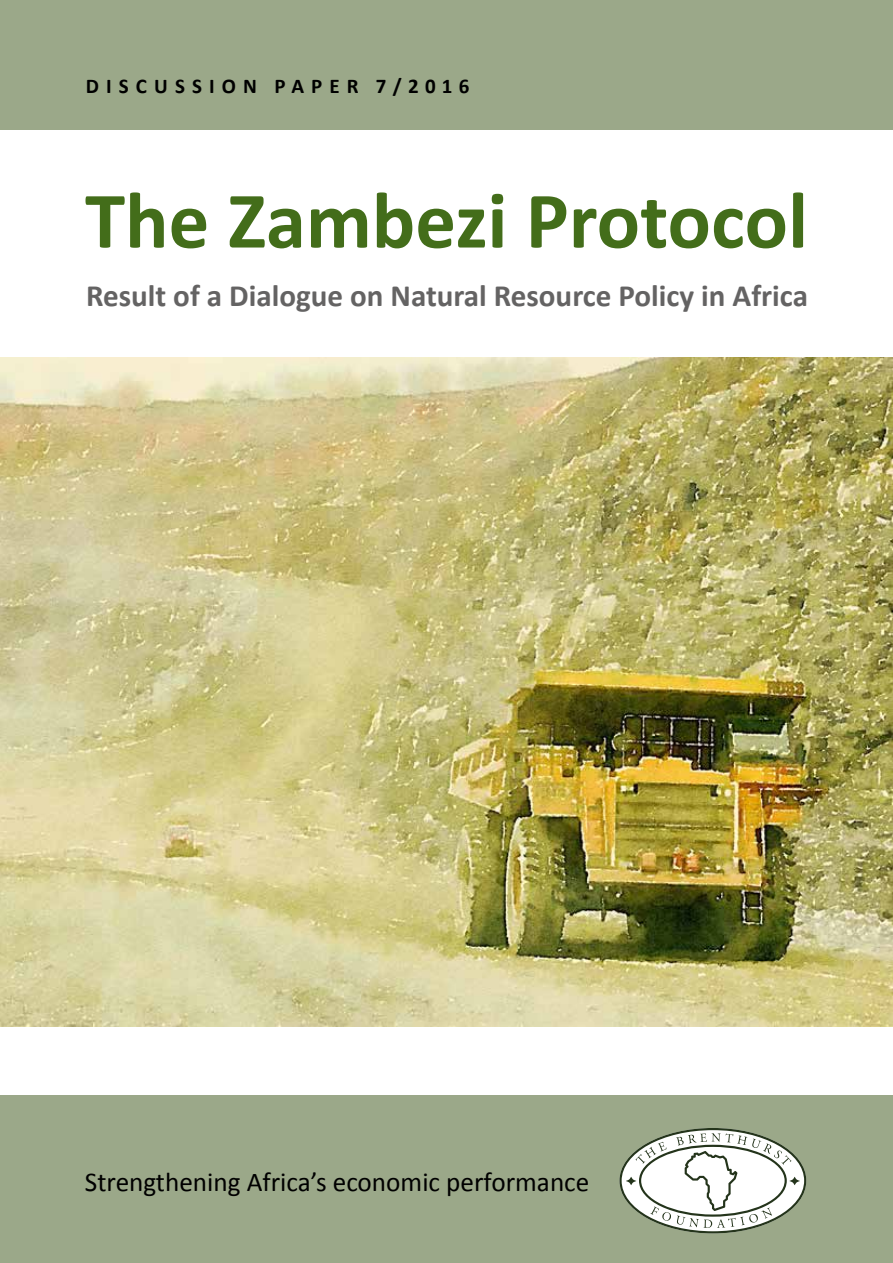
<style>
.page{position:relative;width:893px;height:1263px;background:#fff}
.page>*{position:absolute;margin:0;border:0;box-sizing:border-box;transform-origin:0 0}
.t1{font:700 81px "Calibri";color:#436d1a}
.t2{font:700 31.05px "Calibri";color:#646363}
.t3{font:27.15px "Calibri";color:#000}
.t4{font:700 21px "Calibri";letter-spacing:.34em;color:#000}
</style>
<div class="page">
<img style="left:0;top:357px;width:893px;height:669px">
<div style="left:0;top:1095px;width:893px;height:168px;background:#9ba889"></div>
<div style="left:0;top:0;width:893px;height:129px;background:#9ba889"></div>
<svg style="left:619px;top:1128px;width:187px;height:105px"></svg>
<p class="t4" style="left:86px;top:73px;width:385px">DISCUSSION PAPER 7/2016</p>
<h1 class="t1" style="left:85px;top:170px;width:724px">The Zambezi Protocol</h1>
<p class="t2" style="left:86px;top:276px;width:723px">Result of a Dialogue on Natural Resource Policy in Africa</p>
<p class="t3" style="left:85px;top:1165px;width:506px">Strengthening Africa’s economic performance</p>
</div>
